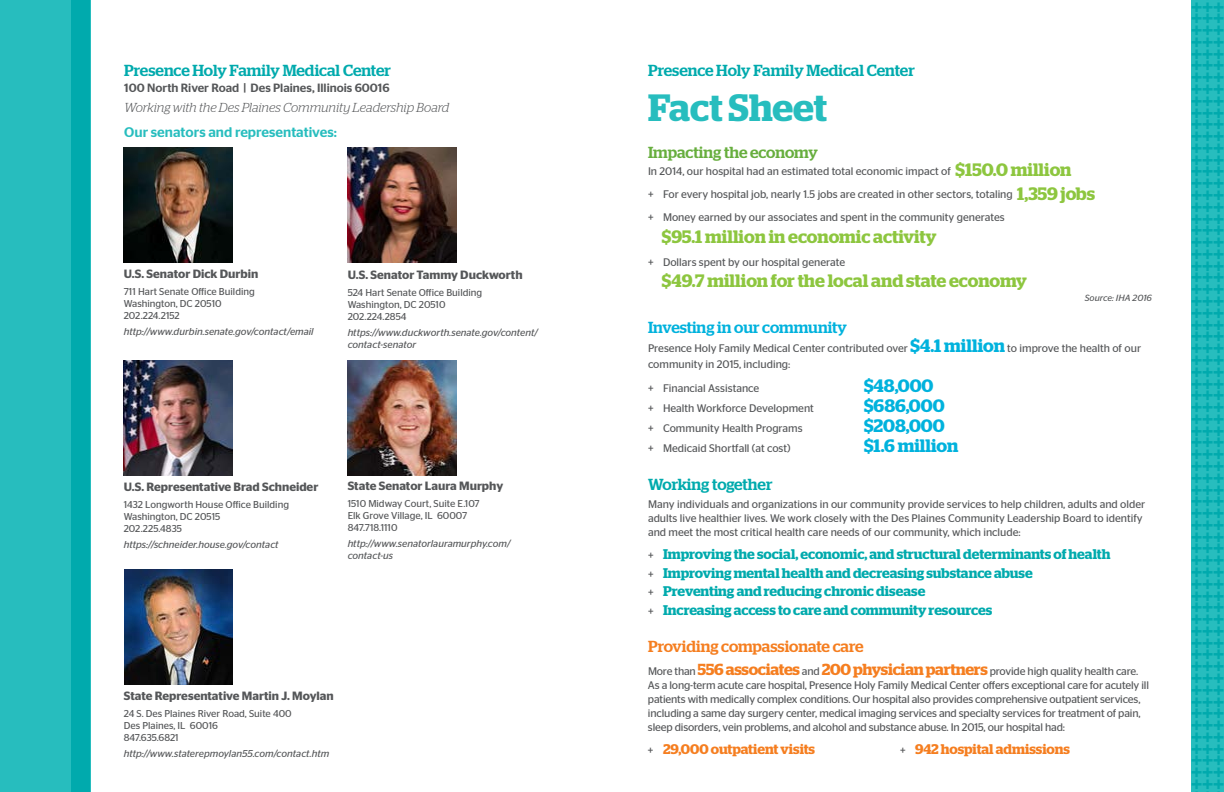
<style>
.page{position:relative;width:1224px;height:792px;background:#fff}
.page>*{position:absolute;margin:0;border:0;box-sizing:border-box;transform-origin:0 0}
.t1{font:600 38px "Stag";color:#27bdbe}
.t2{font:500 20px "Stag Sans";color:#00aaad}
.t3{font:600 18px/23.8px "Stag";color:#8dc63f}
.t4{font:600 18px "Stag";color:#00b2dd}
.t5{font:500 16px "Stag";letter-spacing:-.005em;color:#00aaad}
.t6{font:500 16px "Stag";letter-spacing:-.005em;color:#f57e20}
.t7{font:500 16px "Stag";color:#00b2dd}
.t8{font:500 16px "Stag";color:#67ae3e}
.t9{font:600 14px/18.5px "Stag";color:#00aaad}
.t10{font:600 14px "Stag";color:#f57e20}
.t11{font:500 14px "Stag Sans";color:#27bdbe}
.t12{font:italic 300 13px "Stag";color:#555759}
.t13{font:600 12px "Stag Sans";color:#555759}
.t14{font:500 12px "Stag Sans";color:#555759}
.t15{font:11px/14px "Stag Sans";color:#555759}
.t16{font:10px/12px "Stag Sans";color:#555759}
.t17{font:italic 10px/12px "Stag Sans";color:#555759}
.t18{font:italic 9px "Stag Sans";color:#555759}
.s1{font-family:"Stag";font-weight:600;font-size:18px;color:#00b2dd}
.s2{font-family:"Stag Sans";font-weight:400;font-size:11px;color:#555759}
.s3{font-family:"Stag";font-weight:600;font-size:16px;color:#f57e20}
</style>
<div class="page">
<div style="left:0;top:0;width:90px;height:792px;background:#27bdbe"></div>
<div style="left:71px;top:0;width:19px;height:792px;background:#00aaad"></div>
<div style="left:1191px;top:0;width:33px;height:792px;background:#27bdbe"></div>
<img style="left:124px;top:148px;width:108px;height:115px">
<img style="left:348px;top:148px;width:108px;height:115px">
<img style="left:124px;top:360px;width:108px;height:116px">
<img style="left:124px;top:570px;width:108px;height:115px">
<img style="left:348px;top:361px;width:108px;height:115px">
<h3 class="t5" style="left:124px;top:61px;width:268px">Presence Holy Family Medical Center</h3>
<p class="t14" style="left:124px;top:81px;width:267px">100 North River Road | Des Plaines, Illinois 60016</p>
<p class="t12" style="left:124px;top:100px;width:327px">Working with the Des Plaines Community Leadership Board</p>
<p class="t11" style="left:124px;top:124px;width:214px">Our senators and representatives:</p>
<p class="t13" style="left:124px;top:267px;width:136px">U.S. Senator Dick Durbin</p>
<p class="t16" style="left:124px;top:285px;width:133px">711 Hart Senate Office Building<br>Washington, DC 20510<br>202.224.2152</p>
<p class="t17" style="left:124px;top:326px;width:191px">http://www.durbin.senate.gov/contact/email</p>
<p class="t13" style="left:348px;top:268px;width:176px">U.S. Senator Tammy Duckworth</p>
<p class="t16" style="left:348px;top:286px;width:136px">524 Hart Senate Office Building<br>Washington, DC 20510<br>202.224.2854</p>
<p class="t17" style="left:348px;top:327px;width:192px">https://www.duckworth.senate.gov/content/ contact-senator</p>
<p class="t13" style="left:124px;top:480px;width:196px">U.S. Representative Brad Schneider</p>
<p class="t16" style="left:124px;top:498px;width:167px">1432 Longworth House Office Building<br>Washington, DC 20515<br>202.225.4835</p>
<p class="t17" style="left:124px;top:538px;width:156px">https://schneider.house.gov/contact</p>
<p class="t13" style="left:348px;top:479px;width:157px">State Senator Laura Murphy</p>
<p class="t16" style="left:348px;top:497px;width:133px">1510 Midway Court, Suite E.107<br>Elk Grove Village, IL 60007<br>847.718.1110</p>
<p class="t17" style="left:348px;top:538px;width:164px">http://www.senatorlauramurphy.com/ contact-us</p>
<p class="t13" style="left:124px;top:689px;width:212px">State Representative Martin J. Moylan</p>
<p class="t16" style="left:124px;top:707px;width:169px">24 S. Des Plaines River Road, Suite 400<br>Des Plaines, IL 60016<br>847.635.6821</p>
<p class="t17" style="left:124px;top:748px;width:207px">http://www.staterepmoylan55.com/contact.htm</p>
<h3 class="t5" style="left:648px;top:61px;width:268px">Presence Holy Family Medical Center</h3>
<h1 class="t1" style="left:648px;top:85px;width:181px">Fact Sheet</h1>
<h3 class="t8" style="left:648px;top:142px;width:171px">Impacting the economy</h3>
<p class="t15" style="left:648px;top:160px;width:366px;line-height:23px">In 2014, our hospital had an estimated total economic impact of<br>+ For every hospital job, nearly 1.5 jobs are created in other sectors, totaling + Money earned by our associates and spent in the community generates</p>
<h3 class="t3" style="left:662px;top:225px;width:276px">$95.1 million in economic activity</h3>
<p class="t15" style="left:648px;top:255px;width:199px">+ Dollars spent by our hospital generate</p>
<h3 class="t3" style="left:662px;top:269px;width:366px">$49.7 million for the local and state economy</h3>
<h3 class="t3" style="left:1017px;top:158px;width:79px;text-indent:-62px">$150.0 million<br>1,359 jobs</h3>
<p class="t18" style="left:1085px;top:292px;width:69px">Source: IHA 2016</p>
<h3 class="t7" style="left:648px;top:318px;width:200px">Investing in our community</h3>
<p class="t15" style="left:648px;top:340px;width:495px;line-height:16px">Presence Holy Family Medical Center contributed over <span class="s1">$4.1 million</span> to improve the health of our community in 2015, including:</p>
<p class="t15" style="left:648px;top:381px;width:113px">+ Financial Assistance</p>
<h3 class="t4" style="left:864px;top:375px;width:71px">$48,000</h3>
<p class="t15" style="left:648px;top:401px;width:167px">+ Health Workforce Development</p>
<h3 class="t4" style="left:864px;top:395px;width:82px">$686,000</h3>
<p class="t15" style="left:648px;top:421px;width:156px">+ Community Health Programs</p>
<h3 class="t4" style="left:864px;top:415px;width:82px">$208,000</h3>
<p class="t15" style="left:648px;top:441px;width:144px">+ Medicaid Shortfall (at cost)</p>
<h3 class="t4" style="left:864px;top:435px;width:96px">$1.6 million</h3>
<h3 class="t5" style="left:648px;top:474px;width:126px">Working together</h3>
<p class="t15" style="left:648px;top:497px;width:499px">Many individuals and organizations in our community provide services to help children, adults and older adults live healthier lives. We work closely with the Des Plaines Community Leadership Board to identify and meet the most critical health care needs of our community, which include:</p>
<p class="t9" style="left:648px;top:545px;width:464px"><span class="s2">+</span> Improving the social, economic, and structural determinants of health <span class="s2">+</span> Improving mental health and decreasing substance abuse<br><span class="s2">+</span> Preventing and reducing chronic disease<br><span class="s2">+</span> Increasing access to care and community resources</p>
<h3 class="t6" style="left:648px;top:637px;width:217px">Providing compassionate care</h3>
<p class="t15" style="left:648px;top:664px;width:502px">More than <span class="s3">556 associates</span> and <span class="s3">200 physician partners</span> provide high quality health care.<br>As a long-term acute care hospital, Presence Holy Family Medical Center offers exceptional care for acutely ill patients with medically complex conditions. Our hospital also provides comprehensive outpatient services, including a same day surgery center, medical imaging services and specialty services for treatment of pain, sleep disorders, vein problems, and alcohol and substance abuse. In 2015, our hospital had:</p>
<p class="t10" style="left:648px;top:741px;width:169px"><span class="s2">+</span> 29,000 outpatient visits</p>
<p class="t10" style="left:900px;top:741px;width:172px"><span class="s2">+</span> 942 hospital admissions</p>
<h2 class="t2" style="left:1208px;top:2px;width:790px;rotate:90deg">+++++++++++++++++++++++++++++++++++++++++++++++++++++++++++++++++++</h2>
<h2 class="t2" style="left:1219px;top:2px;width:790px;rotate:90deg">+++++++++++++++++++++++++++++++++++++++++++++++++++++++++++++++++++</h2>
<h2 class="t2" style="left:1230px;top:2px;width:790px;rotate:90deg">+++++++++++++++++++++++++++++++++++++++++++++++++++++++++++++++++++</h2>
</div>
